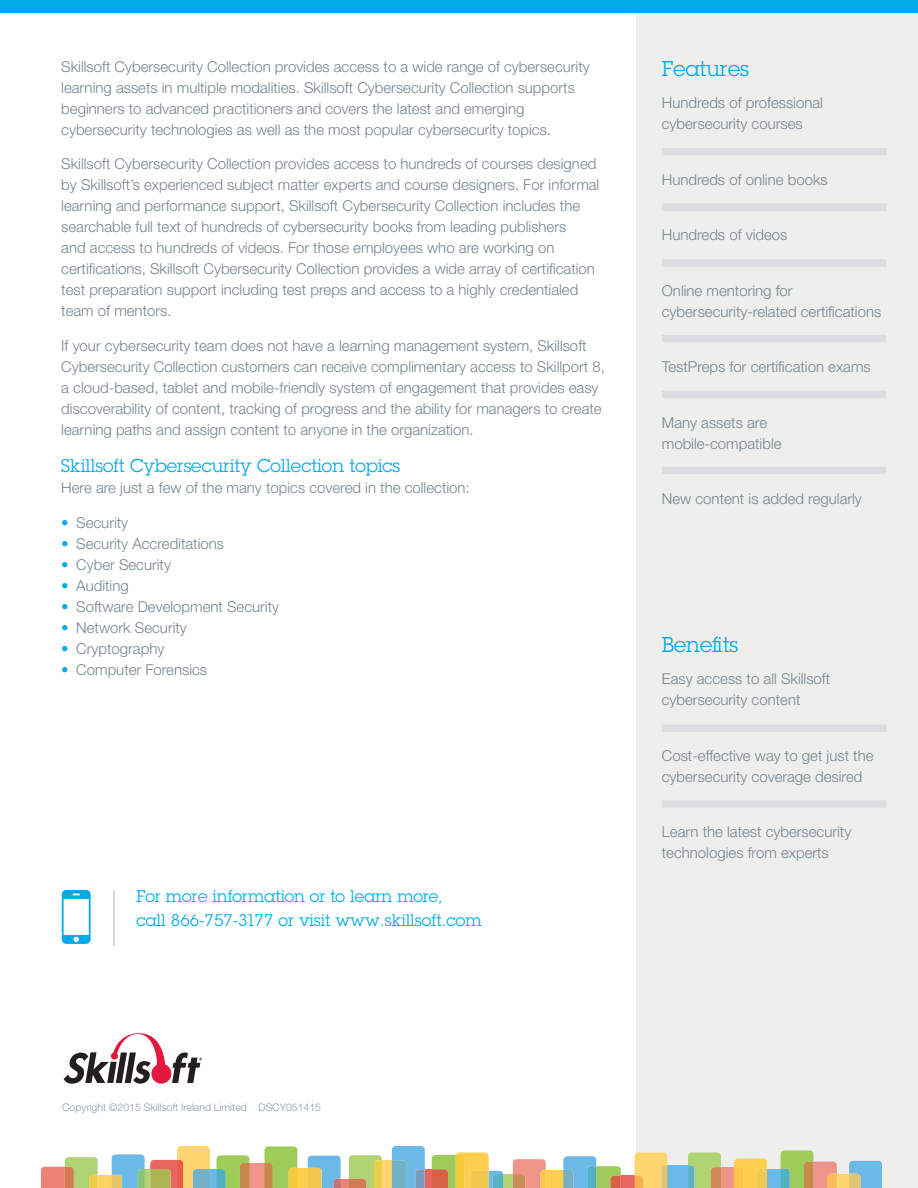
<style>
.page{position:relative;width:918px;height:1188px;background:#fff}
.page>*{position:absolute;margin:0;border:0;box-sizing:border-box;transform-origin:0 0}
.t1{font:21px "Lubalin Graph Std";color:#00abe7}
.t2{font:18px "Lubalin Graph Std";color:#00abe7}
.t3{font:16.5px/24px "Lubalin Graph Std";color:#00abe7}
.t4{font:300 15px/21px "Helvetica Neue LT Std";color:#76848f}
.t5{font:300 10.5px "Helvetica Neue LT Std";color:#8a9ea3}
.s1{color:#00abe7}
</style>
<div class="page">
<div style="left:636px;top:0;width:282px;height:1188px;background:#eeefed"></div>
<svg style="left:64px;top:1033px;width:138px;height:51px"></svg>
<div style="left:0;top:0;width:918px;height:14px;background:#00abe7"></div>
<hr style="left:114px;top:890px;width:1px;height:56px;background:#aeb3b8">
<svg style="left:62px;top:890px;width:29px;height:54px"></svg>
<div style="left:382px;top:1160px;width:10px;height:28px;background:#fed56f"></div>
<div style="left:210px;top:1169px;width:6px;height:19px;background:#6ab9e7"></div>
<div style="left:341px;top:1179px;width:8px;height:9px;background:#ed8377"></div>
<svg style="left:349px;top:1155px;width:33px;height:33px"></svg>
<div style="left:621px;top:1176px;width:14px;height:12px;background:#e96560"></div>
<div style="left:425px;top:1169px;width:7px;height:19px;background:#e96560"></div>
<div style="left:249px;top:1163px;width:15px;height:25px;background:#ef9489"></div>
<svg style="left:216px;top:1155px;width:33px;height:33px"></svg>
<div style="left:767px;top:1169px;width:14px;height:19px;background:#6ab9e7"></div>
<div style="left:721px;top:1167px;width:13px;height:21px;background:#ef9489"></div>
<div style="left:98px;top:1175px;width:14px;height:13px;background:#fed365"></div>
<svg style="left:41px;top:1157px;width:57px;height:31px;background:#d3b982"></svg>
<svg style="left:112px;top:1146px;width:98px;height:42px"></svg>
<div style="left:297px;top:1168px;width:11px;height:20px;background:#fece4f"></div>
<svg style="left:264px;top:1146px;width:33px;height:42px"></svg>
<svg style="left:308px;top:1156px;width:33px;height:32px"></svg>
<div style="left:546px;top:1170px;width:17px;height:18px;background:#fece4f"></div>
<svg style="left:734px;top:1159px;width:33px;height:29px"></svg>
<svg style="left:432px;top:1152px;width:114px;height:36px"></svg>
<svg style="left:392px;top:1146px;width:33px;height:42px"></svg>
<div style="left:667px;top:1165px;width:21px;height:23px;background:#6ab9e7"></div>
<svg style="left:688px;top:1152px;width:33px;height:36px"></svg>
<svg style="left:563px;top:1156px;width:58px;height:32px;background:#93c0b9"></svg>
<svg style="left:635px;top:1152px;width:32px;height:36px"></svg>
<div style="left:837px;top:1174px;width:12px;height:14px;background:#fed56f"></div>
<svg style="left:781px;top:1151px;width:56px;height:37px;background:#bfb97e"></svg>
<svg style="left:849px;top:1161px;width:33px;height:27px"></svg>
<div style="left:662px;top:335px;width:224px;height:7px;background:#dbdde0"></div>
<div style="left:662px;top:467px;width:224px;height:7px;background:#dbdde0"></div>
<div style="left:662px;top:391px;width:224px;height:7px;background:#dbdde0"></div>
<div style="left:662px;top:259px;width:224px;height:8px;background:#dbdde0"></div>
<div style="left:662px;top:204px;width:224px;height:7px;background:#dbdde0"></div>
<div style="left:662px;top:148px;width:224px;height:7px;background:#dbdde0"></div>
<div style="left:662px;top:800px;width:224px;height:8px;background:#dbdde0"></div>
<div style="left:662px;top:724px;width:224px;height:8px;background:#dbdde0"></div>
<p class="t4" style="left:61px;top:56px;width:530px">Skillsoft Cybersecurity Collection provides access to a wide range of cybersecurity learning assets in multiple modalities. Skillsoft Cybersecurity Collection supports beginners to advanced practitioners and covers the latest and emerging cybersecurity technologies as well as the most popular cybersecurity topics.</p>
<p class="t4" style="left:61px;top:153px;width:540px">Skillsoft Cybersecurity Collection provides access to hundreds of courses designed by Skillsoft’s experienced subject matter experts and course designers. For informal learning and performance support, Skillsoft Cybersecurity Collection includes the searchable full text of hundreds of cybersecurity books from leading publishers<br>and access to hundreds of videos. For those employees who are working on certifications, Skillsoft Cybersecurity Collection provides a wide array of certification test preparation support including test preps and access to a highly credentialed team of mentors.</p>
<p class="t4" style="left:61px;top:335px;width:545px">If your cybersecurity team does not have a learning management system, Skillsoft Cybersecurity Collection customers can receive complimentary access to Skillport 8, a cloud-based, tablet and mobile-friendly system of engagement that provides easy discoverability of content, tracking of progress and the ability for managers to create learning paths and assign content to anyone in the organization.</p>
<p class="t2" style="left:61px;top:455px;width:340px">Skillsoft Cybersecurity Collection topics</p>
<p class="t4" style="left:61px;top:477px;width:410px">Here are just a few of the many topics covered in the collection:</p>
<p class="t4" style="left:61px;top:512px;width:68px"><span class="s1">•</span> Security</p>
<p class="t4" style="left:61px;top:533px;width:164px"><span class="s1">•</span> Security Accreditations</p>
<p class="t4" style="left:61px;top:554px;width:111px"><span class="s1">•</span> Cyber Security</p>
<p class="t4" style="left:61px;top:575px;width:69px"><span class="s1">•</span> Auditing</p>
<p class="t4" style="left:61px;top:596px;width:219px"><span class="s1">•</span> Software Development Security</p>
<p class="t4" style="left:61px;top:617px;width:127px"><span class="s1">•</span> Network Security</p>
<p class="t4" style="left:61px;top:638px;width:105px"><span class="s1">•</span> Cryptography</p>
<p class="t4" style="left:61px;top:659px;width:147px"><span class="s1">•</span> Computer Forensics</p>
<p class="t3" style="left:136px;top:884px;width:347px">For more information or to learn more,<br>call 866-757-3177 or visit www.skillsoft.com</p>
<h1 class="t1" style="left:662px;top:56px;width:89px">Features</h1>
<p class="t4" style="left:662px;top:92px;width:163px">Hundreds of professional cybersecurity courses</p>
<p class="t4" style="left:662px;top:168px;width:167px">Hundreds of online books</p>
<p class="t4" style="left:662px;top:224px;width:127px">Hundreds of videos</p>
<p class="t4" style="left:662px;top:279px;width:221px">Online mentoring for cybersecurity-related certifications</p>
<p class="t4" style="left:662px;top:356px;width:210px">TestPreps for certification exams</p>
<p class="t4" style="left:662px;top:411px;width:121px">Many assets are mobile-compatible</p>
<p class="t4" style="left:662px;top:488px;width:202px">New content is added regularly</p>
<h1 class="t1" style="left:662px;top:632px;width:78px">Benefits</h1>
<p class="t4" style="left:662px;top:668px;width:170px">Easy access to all Skillsoft cybersecurity content</p>
<p class="t4" style="left:662px;top:744px;width:213px">Cost-effective way to get just the cybersecurity coverage desired</p>
<p class="t4" style="left:662px;top:821px;width:191px">Learn the latest cybersecurity technologies from experts</p>
<p class="t5" style="left:62px;top:1100px;width:260px">Copyright ©2015 Skillsoft Ireland Limited DSCY051415</p>
</div>
